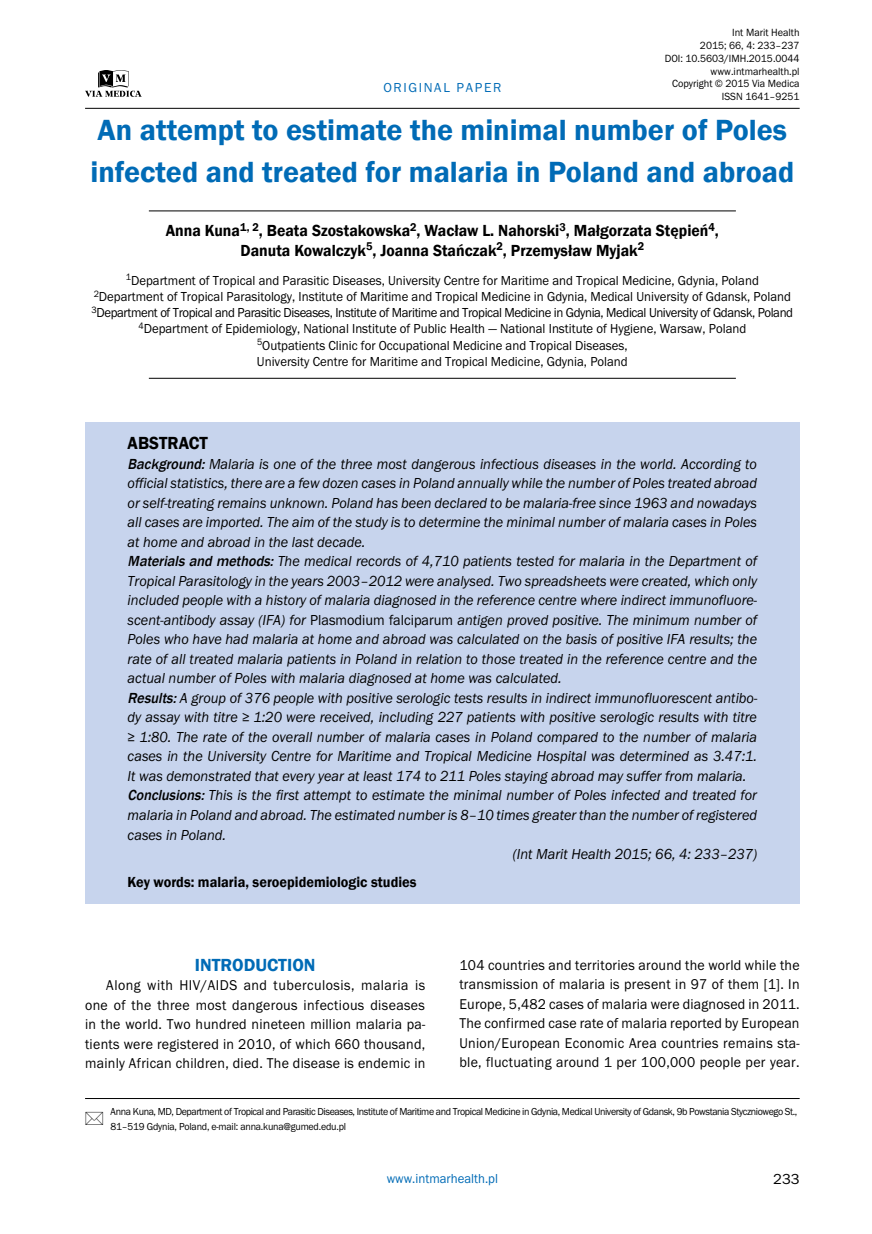
<style>
.page{position:relative;width:872px;height:1234px;background:#fff}
.page>*{position:absolute;margin:0;border:0;box-sizing:border-box;transform-origin:0 0}
.t1{font:600 30px/42px "Franklin Gothic";color:#006bb6}
.t2{font:600 18px "Franklin Gothic";color:#006bb6}
.t3{font:600 18px "Franklin Gothic";color:#000;scale:.95 1}
.t4{font:600 16.5px/19.8px "Franklin Gothic";color:#000;text-align:center;scale:.95 1}
.t5{font:italic 15px "Franklin Got Itc TEE";color:#000;scale:.95 1}
.t6{font:600 15px "Franklin Gothic";color:#000;scale:.95 1}
.t7{font:15px "Franklin Got Itc TEE";color:#000}
.t8{font:14.7px/19.5px "Franklin Got Itc TEE";letter-spacing:.02em;color:#000;text-align:justify;scale:.95 1}
.t9{font:13.5px/16.2px "Franklin Got Itc TEE";color:#000;text-align:center;scale:.95 1}
.t10{font:13.5px "Franklin Got Itc TEE";color:#006bb6;scale:.95 1}
.t11{font:13.5px "Franklin Got Itc TEE";letter-spacing:.12em;color:#006bb6}
.t12{font:10.8px/12.8px "Franklin Got Itc TEE";color:#000;text-align:right;scale:.95 1}
.t13{font:10.5px/15px "Franklin Got Itc TEE";letter-spacing:-.04em;color:#000;scale:.95 1}
.s1{font-family:"Franklin Gothic";font-weight:500}
.s2{font-style:normal}
</style>
<div class="page">
<hr style="left:85px;top:108px;width:714px;height:1px;background:#000">
<svg style="left:85px;top:70px;width:57px;height:27px"></svg>
<hr style="left:85px;top:1097px;width:714px;height:1px;background:#000">
<div style="left:85px;top:421px;width:714px;height:482px;background:#c7d4ed"></div>
<hr style="left:149px;top:210px;width:587px;height:1px;background:#000">
<hr style="left:149px;top:378px;width:587px;height:1px;background:#000">
<p class="t11" style="left:383px;top:80px;width:119px">ORIGINAL PAPER</p>
<p class="t12" style="left:664px;top:27px;width:144px">Int Marit Health<br>2015; 66, 4: 233–237<br>DOI: 10.5603/IMH.2015.0044 www.intmarhealth.pl<br>Copyright © 2015 Via Medica<br>ISSN 1641–9251</p>
<h1 class="t1" style="left:90px;top:109px;width:705px">An attempt to estimate the minimal number of Poles infected and treated for malaria in Poland and abroad</h1>
<p class="t4" style="left:166px;top:221px;width:584px">Anna Kuna<sup>1,</sup> <sup>2</sup>, Beata Szostakowska<sup>2</sup>, Wacław L. Nahorski<sup>3</sup>, Małgorzata Stępień<sup>4</sup>,<br>Danuta Kowalczyk<sup>5</sup>, Joanna Stańczak<sup>2</sup>, Przemysław Myjak<sup>2</sup></p>
<p class="t9" style="left:92px;top:272px;width:740px"><sup>1</sup>Department of Tropical and Parasitic Diseases, University Centre for Maritime and Tropical Medicine, Gdynia, Poland <sup>2</sup>Department of Tropical Parasitology, Institute of Maritime and Tropical Medicine in Gdynia, Medical University of Gdansk, Poland <sup>3</sup>Department of Tropical and Parasitic Diseases, Institute of Maritime and Tropical Medicine in Gdynia, Medical University of Gdansk, Poland <sup>4</sup>Department of Epidemiology, National Institute of Public Health — National Institute of Hygiene, Warsaw, Poland<br><sup>5</sup>Outpatients Clinic for Occupational Medicine and Tropical Diseases,<br>University Centre for Maritime and Tropical Medicine, Gdynia, Poland</p>
<p class="t3" style="left:128px;top:432px;width:86px">Abstract</p>
<p class="t5" style="left:128px;top:455px;width:664px"><span class="s1">Background:</span>Malaria is one of the three most dangerous infectious diseases in the world. According to</p>
<p class="t5" style="left:128px;top:475px;width:664px">official statistics, there are a few dozen cases in Poland annually while the number of Poles treated abroad</p>
<p class="t5" style="left:128px;top:494px;width:664px">or self-treating remains unknown. Poland has been declared to be malaria-free since 1963 and nowadays</p>
<p class="t5" style="left:128px;top:514px;width:664px">all cases are imported. The aim of the study is to determine the minimal number of malaria cases in Poles</p>
<p class="t5" style="left:128px;top:533px;width:252px">at home and abroad in the last decade.</p>
<p class="t5" style="left:128px;top:553px;width:664px"><span class="s1">Materialsand methods:</span>The medical records of 4,710 patients tested for malaria in the Department of</p>
<p class="t5" style="left:128px;top:572px;width:664px">Tropical Parasitology in the years 2003–2012 were analysed. Two spreadsheets were created, which only</p>
<p class="t5" style="left:128px;top:592px;width:664px">included people with a history of malaria diagnosed in the reference centre where indirect immunofluore-</p>
<p class="t5" style="left:128px;top:611px;width:664px">scent-antibody assay (IFA) for <span class="s2">Plasmodium falciparum</span> antigen proved positive. The minimum number of</p>
<p class="t5" style="left:128px;top:631px;width:664px">Poles who have had malaria at home and abroad was calculated on the basis of positive IFA results; the</p>
<p class="t5" style="left:128px;top:650px;width:664px">rate of all treated malaria patients in Poland in relation to those treated in the reference centre and the</p>
<p class="t5" style="left:128px;top:670px;width:458px">actual number of Poles with malaria diagnosed at home was calculated.</p>
<p class="t5" style="left:128px;top:689px;width:664px"><span class="s1">Results:</span>A group of 376 people with positive serologic tests results in indirect immunofluorescent antibo-</p>
<p class="t5" style="left:128px;top:709px;width:664px">dy assay with titre ≥ 1:20 were received, including 227 patients with positive serologic results with titre</p>
<p class="t5" style="left:128px;top:728px;width:664px">≥ 1:80. The rate of the overall number of malaria cases in Poland compared to the number of malaria</p>
<p class="t5" style="left:128px;top:748px;width:664px">cases in the University Centre for Maritime and Tropical Medicine Hospital was determined as 3.47:1.</p>
<p class="t5" style="left:128px;top:767px;width:653px">It was demonstrated that every year at least 174 to 211 Poles staying abroad may suffer from malaria.</p>
<p class="t5" style="left:128px;top:787px;width:664px"><span class="s1">Conclusions:</span>This is the first attempt to estimate the minimal number of Poles infected and treated for</p>
<p class="t5" style="left:128px;top:806px;width:664px">malaria in Poland and abroad. The estimated number is 8–10 times greater than the number of registered</p>
<p class="t5" style="left:128px;top:826px;width:105px">cases in Poland.</p>
<p class="t5" style="left:513px;top:845px;width:259px">(Int Marit Health 2015; 66, 4: 233–237)</p>
<p class="t6" style="left:128px;top:872px;width:305px">Key words: malaria, seroepidemiologic studies</p>
<p class="t2" style="left:195px;top:953px;width:120px">Introduction</p>
<p class="t8" style="left:85px;top:975px;width:360px;text-indent:21px">Along with HIV/AIDS and tuberculosis, malaria is one of the three most dangerous infectious diseases in the world. Two hundred nineteen million malaria pa&shy;tients were registered in 2010, of which 660 thousand, mainly African children, died. The disease is endemic in</p>
<p class="t8" style="left:459px;top:955px;width:360px">104 countries and territories around the world while the transmission of malaria is present in 97 of them [1]. In Europe, 5,482 cases of malaria were diagnosed in 2011.<br>The confirmed case rate of malaria reported by European Union/European Economic Area countries remains sta&shy;ble, fluctuating around 1 per 100,000 people per year.</p>
<p class="t13" style="left:111px;top:1104px;width:724px">Anna Kuna, MD, Department of Tropical and Parasitic Diseases, Institute of Maritime and Tropical Medicine in Gdynia, Medical University of Gdansk, 9b Powstania Styczniowego St.,<br>81–519 Gdynia, Poland, e-mail: anna.kuna@gumed.edu.pl</p>
<p class="t10" style="left:387px;top:1170px;width:119px">www.intmarhealth.pl</p>
<p class="t7" style="left:773px;top:1170px;width:28px">233</p>
</div>
